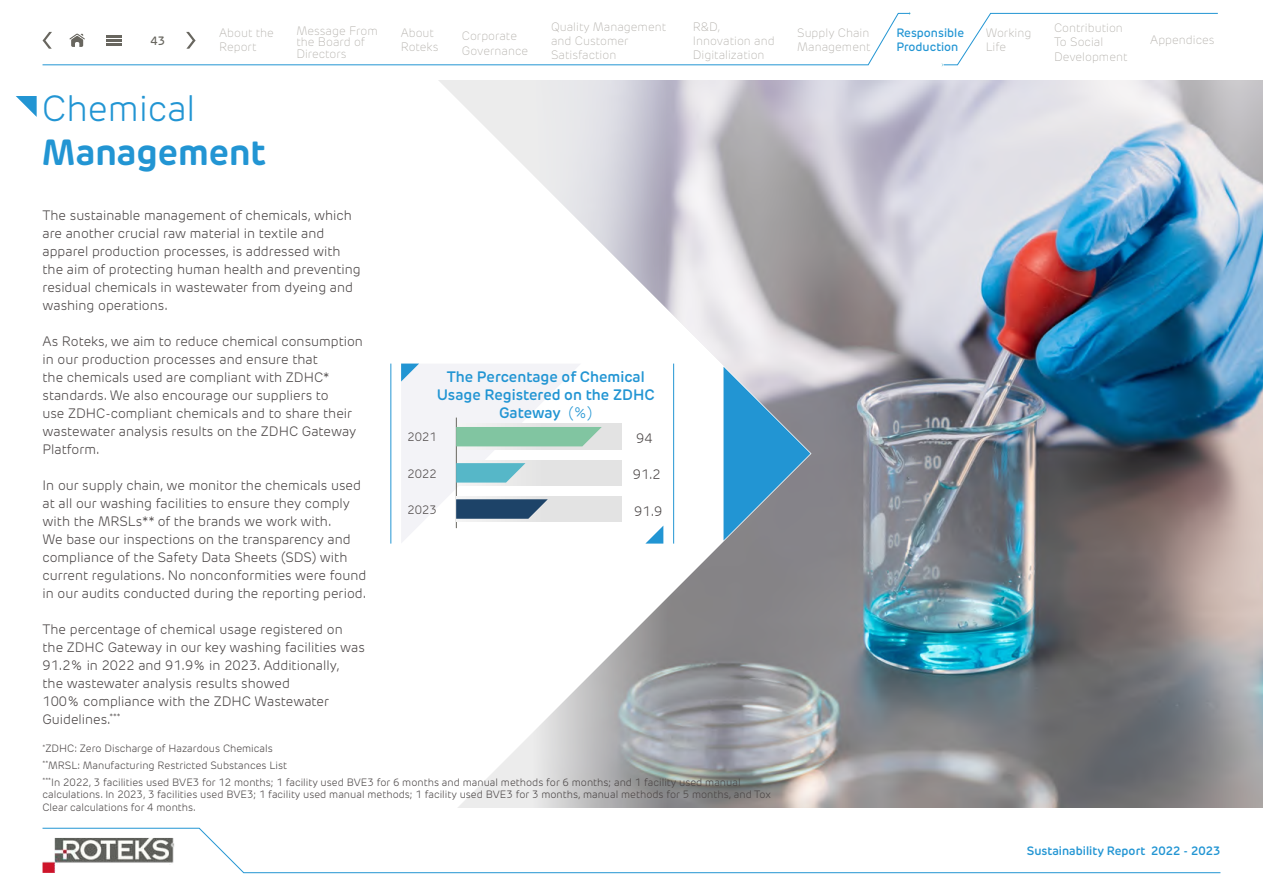
<style>
.page{position:relative;width:1263px;height:893px;background:#fff}
.page>*{position:absolute;margin:0;border:0;box-sizing:border-box;transform-origin:0 0}
.t1{font:700 36px "New Rubrik Edge";color:#2295d3}
.t2{font:300 36px "New Rubrik Edge";color:#2295d3}
.t3{font:600 15px/18px "New Rubrik Edge";color:#2295d3;text-align:center}
.t4{font:300 13.5px/18px "New Rubrik Edge";color:#494444}
.t5{font:200 12px/14.4px "New Rubrik Edge";color:#aeaaa5}
.t6{font:600 12px "New Rubrik Edge";color:#2295d3}
.t7{font:500 12px/14.4px "New Rubrik Edge";color:#2295d3}
.t8{font:300 12px "New Rubrik Edge";color:#494444}
.t9{font:500 12px "New Rubrik Edge";color:#68665f}
.t10{font:300 10.5px/16.8px "New Rubrik Edge";color:#494444}
.s1{font-weight:300}
</style>
<div class="page">
<img style="left:390px;top:80px;width:873px;height:728px">
<svg style="left:723px;top:367px;width:87px;height:173px;background:#629abc"></svg>
<svg style="left:42px;top:13px;width:867px;height:52px"></svg>
<svg style="left:941px;top:13px;width:277px;height:53px"></svg>
<svg style="left:42px;top:828px;width:1179px;height:45px"></svg>
<img style="left:43px;top:838px;width:131px;height:35px">
<svg style="left:16px;top:96px;width:21px;height:21px"></svg>
<hr style="left:390px;top:364px;width:1px;height:180px;background:#2295d3">
<hr style="left:673px;top:364px;width:1px;height:180px;background:#2295d3">
<svg style="left:645px;top:526px;width:18px;height:18px"></svg>
<div style="left:456px;top:424px;width:165px;height:25px;background:#e3e3e3"></div>
<div style="left:456px;top:460px;width:165px;height:26px;background:#e3e3e3"></div>
<div style="left:456px;top:496px;width:165px;height:26px;background:#e3e3e3"></div>
<svg style="left:401px;top:364px;width:201px;height:180px"></svg>
<p class="t9" style="left:150px;top:33px;width:16px">43</p>
<p class="t5" style="left:551px;top:19px;width:117px">Quality Management and Customer<br>Satisfaction</p>
<p class="t5" style="left:219px;top:25px;width:56px">About the<br>Report</p>
<p class="t5" style="left:401px;top:25px;width:39px">About<br>Roteks</p>
<p class="t5" style="left:462px;top:29px;width:68px">Corporate<br>Governance</p>
<p class="t5" style="left:693px;top:19px;width:83px">R&amp;D,<br>Innovation and<br>Digitalization</p>
<p class="t5" style="left:797px;top:25px;width:75px">Supply Chain<br>Management</p>
<p class="t7" style="left:896px;top:25px;width:69px">Responsible<br>Production</p>
<p class="t5" style="left:986px;top:25px;width:47px">Working<br>Life</p>
<p class="t5" style="left:1054px;top:20px;width:75px">Contribution<br>To Social<br>Development</p>
<p class="t5" style="left:1150px;top:32px;width:66px">Appendices</p>
<p class="t5" style="left:296px;top:25px;width:83px;line-height:11.4px">Message From the Board of<br>Directors</p>
<h1 class="t2" style="left:42px;top:87px;width:155px">Chemical</h1>
<h1 class="t1" style="left:42px;top:129px;width:226px">Management</h1>
<p class="t4" style="left:43px;top:206px;width:320px">The sustainable management of chemicals, which are another crucial raw material in textile and apparel production processes, is addressed with the aim of protecting human health and preventing residual chemicals in wastewater from dyeing and washing operations.</p>
<p class="t4" style="left:43px;top:332px;width:322px">As Roteks, we aim to reduce chemical consumption in our production processes and ensure that<br>the chemicals used are compliant with ZDHC* standards. We also encourage our suppliers to<br>use ZDHC-compliant chemicals and to share their wastewater analysis results on the ZDHC Gateway Platform.</p>
<p class="t4" style="left:43px;top:476px;width:325px">In our supply chain, we monitor the chemicals used at all our washing facilities to ensure they comply with the MRSLs** of the brands we work with.<br>We base our inspections on the transparency and compliance of the Safety Data Sheets (SDS) with current regulations. No nonconformities were found in our audits conducted during the reporting period.</p>
<p class="t4" style="left:43px;top:620px;width:324px">The percentage of chemical usage registered on the ZDHC Gateway in our key washing facilities was 91.2% in 2022 and 91.9% in 2023. Additionally,<br>the wastewater analysis results showed<br>100% compliance with the ZDHC Wastewater Guidelines.<sup>***</sup></p>
<p class="t10" style="left:43px;top:740px;width:699px"><sup>*</sup>ZDHC: Zero Discharge of Hazardous Chemicals<br><sup>**</sup>MRSL: Manufacturing Restricted Substances List<br><sup>***</sup>In 2022, 3 facilities used BVE3 for 12 months; 1 facility used BVE3 for 6 months and manual methods for 6 months; and 1 facility used manual</p>
<p class="t10" style="left:43px;top:788px;width:730px;line-height:12.6px">calculations. In 2023, 3 facilities used BVE3; 1 facility used manual methods; 1 facility used BVE3 for 3 months, manual methods for 5 months, and Tox<br>Clear calculations for 4 months.</p>
<p class="t3" style="left:437px;top:367px;width:219px">The Percentage of Chemical<br>Usage Registered on the ZDHC<br>Gateway <span class="s1">(%)</span></p>
<p class="t8" style="left:408px;top:430px;width:31px">2021</p>
<p class="t8" style="left:408px;top:466px;width:31px">2022</p>
<p class="t8" style="left:408px;top:502px;width:31px">2023</p>
<p class="t4" style="left:636px;top:429px;width:18px">94</p>
<p class="t4" style="left:633px;top:466px;width:30px">91.2</p>
<p class="t4" style="left:634px;top:502px;width:30px">91.9</p>
<p class="t6" style="left:1027px;top:843px;width:195px">Sustainability Report 2022 - 2023</p>
</div>
